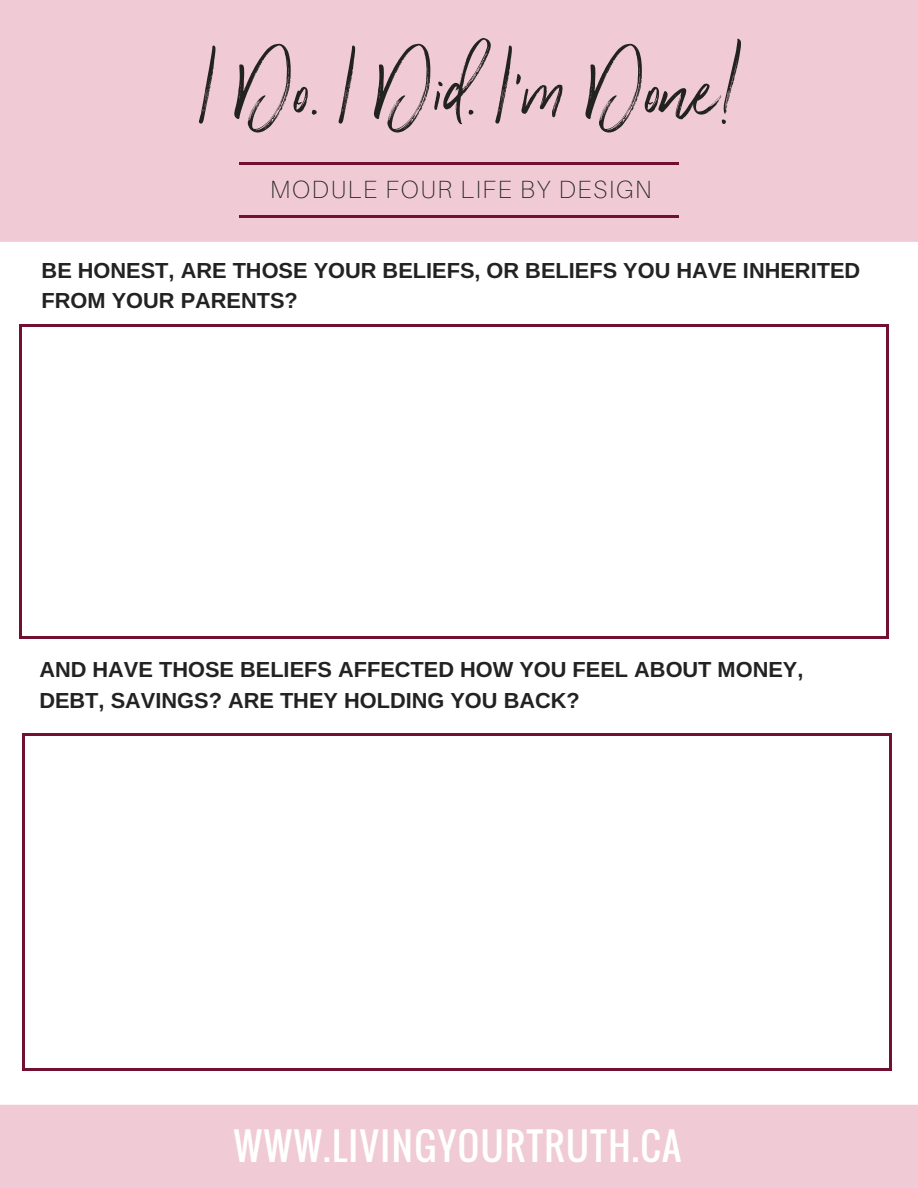
<style>
.page{position:relative;width:918px;height:1188px;background:#fff}
.page>*{position:absolute;margin:0;border:0;box-sizing:border-box;transform-origin:0 0}
.t1{font:136.95px "Wilderness Typeface";color:#222}
.t2{font:37.35px "Oswald";letter-spacing:.04em;color:#fff}
.t3{font:100 24.9px "Aileron";letter-spacing:.07em;color:#222}
.t4{font:700 21.75px/30.3px "Arimo";color:#222}
</style>
<div class="page">
<div style="left:0;top:0;width:918px;height:242px;background:#f0cad5"></div>
<svg style="left:239px;top:163px;width:13px;height:2px"></svg>
<svg style="left:666px;top:163px;width:13px;height:2px"></svg>
<hr style="left:252px;top:163px;width:90px;height:2px;background:#711032">
<hr style="left:342px;top:163px;width:90px;height:2px;background:#711032">
<hr style="left:432px;top:163px;width:90px;height:2px;background:#711032">
<hr style="left:522px;top:163px;width:90px;height:2px;background:#711032">
<hr style="left:612px;top:163px;width:54px;height:2px;background:#711032">
<svg style="left:239px;top:215px;width:13px;height:3px"></svg>
<svg style="left:666px;top:215px;width:13px;height:3px"></svg>
<hr style="left:252px;top:215px;width:90px;height:3px;background:#711032">
<hr style="left:342px;top:215px;width:90px;height:3px;background:#711032">
<hr style="left:432px;top:215px;width:90px;height:3px;background:#711032">
<hr style="left:522px;top:215px;width:90px;height:3px;background:#711032">
<hr style="left:612px;top:215px;width:54px;height:3px;background:#711032">
<div style="left:0;top:1105px;width:918px;height:83px;background:#f0cad5"></div>
<hr style="left:19px;top:326px;width:2px;height:311px;background:#711032">
<hr style="left:886px;top:326px;width:3px;height:311px;background:#711032">
<hr style="left:21px;top:637px;width:866px;height:2px;background:#711032">
<hr style="left:21px;top:324px;width:866px;height:2px;background:#711032">
<hr style="left:23px;top:736px;width:2px;height:333px;background:#711032">
<hr style="left:890px;top:736px;width:2px;height:333px;background:#711032">
<hr style="left:25px;top:1069px;width:865px;height:2px;background:#711032">
<hr style="left:25px;top:734px;width:865px;height:2px;background:#711032">
<h1 class="t1" style="left:201px;top:-1px;width:545px">I Do. I Did. I'm Done!</h1>
<p class="t3" style="left:270px;top:174px;width:383px">MODULE FOUR LIFE BY DESIGN</p>
<p class="t4" style="left:42px;top:255px;width:820px">BE HONEST, ARE THOSE YOUR BELIEFS, OR BELIEFS YOU HAVE INHERITED<br>FROM YOUR PARENTS?</p>
<p class="t4" style="left:39px;top:655px;width:766px">AND HAVE THOSE BELIEFS AFFECTED HOW YOU FEEL ABOUT MONEY,<br>DEBT, SAVINGS? ARE THEY HOLDING YOU BACK?</p>
<h2 class="t2" style="left:234px;top:1118px;width:449px">WWW.LIVINGYOURTRUTH.CA</h2>
</div>
